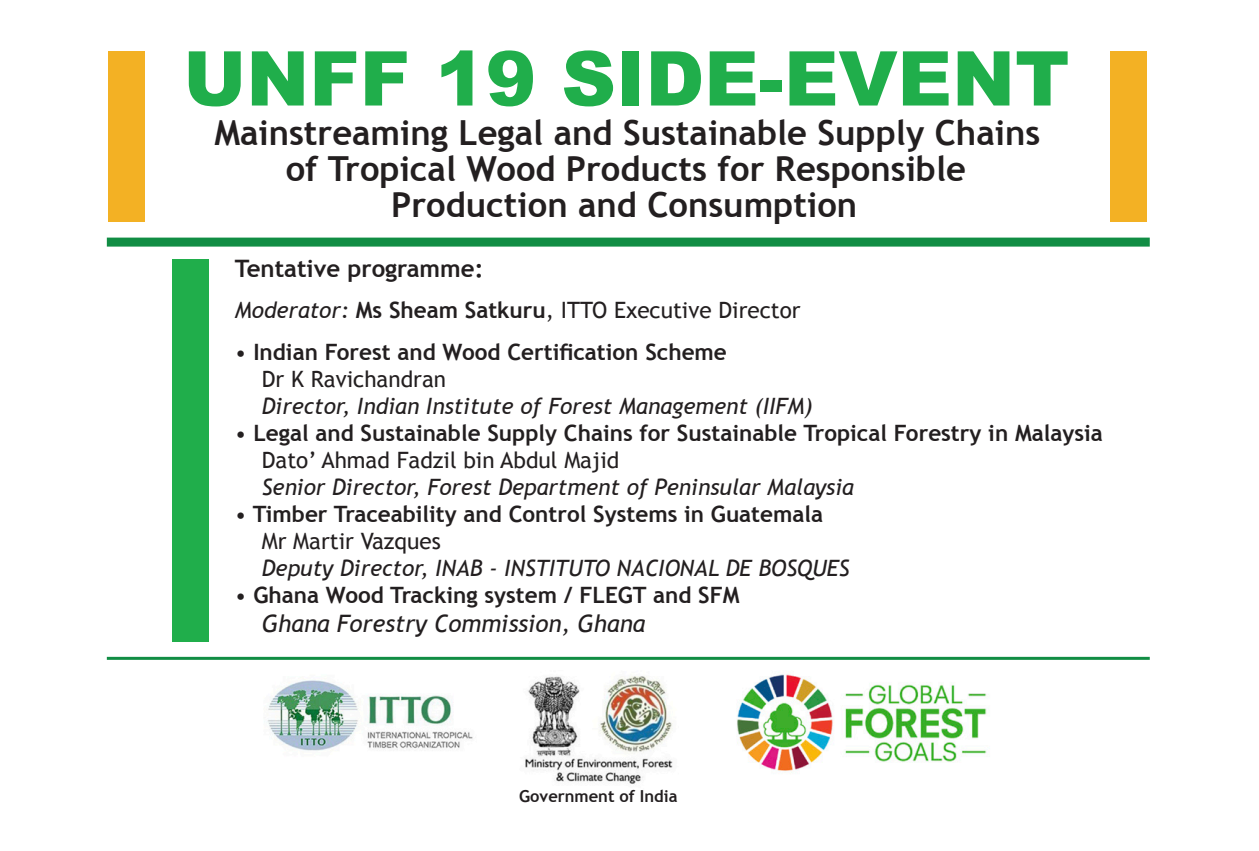
<style>
.page{position:relative;width:1259px;height:851px;background:#fff}
.page>*{position:absolute;margin:0;border:0;box-sizing:border-box;transform-origin:0 0}
.t1{font:900 75.6px "Arial";color:#20ae4b}
.t2{font:700 34.5px/36px "Trebuchet MS";color:#231f20;text-align:center}
.t3{font:italic 24px "Trebuchet MS";color:#231f20}
.t4{font:700 24px "Trebuchet MS";color:#231f20}
.t5{font:700 22.5px/27px "Trebuchet MS";color:#231f20}
.t6{font:italic 22.5px "Trebuchet MS";color:#231f20}
.t7{font:22.5px "Trebuchet MS";color:#231f20}
.t8{font:700 16.5px "Trebuchet MS";color:#231f20}
.s1{font-style:italic}
.s2{font-weight:700}
.s3{font-weight:400}
.s4{font-weight:400;font-style:italic}
</style>
<div class="page">
<img style="left:246px;top:659px;width:764px;height:125px">
<div style="left:107px;top:237px;width:1042px;height:9px;background:#118d44"></div>
<hr style="left:107px;top:656px;width:1042px;height:3px;background:#118d44">
<div style="left:108px;top:51px;width:37px;height:171px;background:#f3b124"></div>
<div style="left:1110px;top:51px;width:36px;height:171px;background:#f3b124"></div>
<div style="left:172px;top:259px;width:37px;height:382px;background:#20ae4b"></div>
<p class="t1" style="left:183px;top:24px;width:888px">UNFF 19 SIDE-EVENT</p>
<p class="t2" style="left:214px;top:115px;width:827px">Mainstreaming Legal and Sustainable Supply Chains of Tropical Wood Products for Responsible<br>Production and Consumption</p>
<p class="t4" style="left:235px;top:253px;width:250px">Tentative programme:</p>
<p class="t7" style="left:235px;top:297px;width:567px"><span class="s1">Moderator:</span> <span class="s2">Ms Sheam Satkuru</span>, ITTO Executive Director</p>
<p class="t5" style="left:262px;top:338px;width:466px;text-indent:-27px"><span class="s3">•</span> Indian Forest and Wood Certification Scheme<br><span class="s3">Dr K Ravichandran</span></p>
<p class="t6" style="left:262px;top:392px;width:552px">Director, Indian Institute of Forest Management (IIFM)</p>
<p class="t5" style="left:262px;top:419px;width:842px;text-indent:-27px"><span class="s3">•</span> Legal and Sustainable Supply Chains for Sustainable Tropical Forestry in Malaysia<br><span class="s3">Dato’ Ahmad Fadzil bin Abdul Majid</span></p>
<p class="t6" style="left:262px;top:473px;width:594px">Senior Director, Forest Department of Peninsular Malaysia</p>
<p class="t5" style="left:262px;top:500px;width:589px;text-indent:-27px"><span class="s3">•</span> Timber Traceability and Control Systems in Guatemala<br><span class="s3">Mr Martir Vazques<br></span><span class="s4">Deputy Director, INAB - INSTITUTO NACIONAL DE BOSQUES</span></p>
<p class="t5" style="left:235px;top:581px;width:506px"><span class="s3">•</span> Ghana Wood Tracking system / FLEGT and SFM</p>
<p class="t3" style="left:262px;top:608px;width:385px">Ghana Forestry Commission, Ghana</p>
<p class="t8" style="left:519px;top:785px;width:160px">Government of India</p>
</div>
